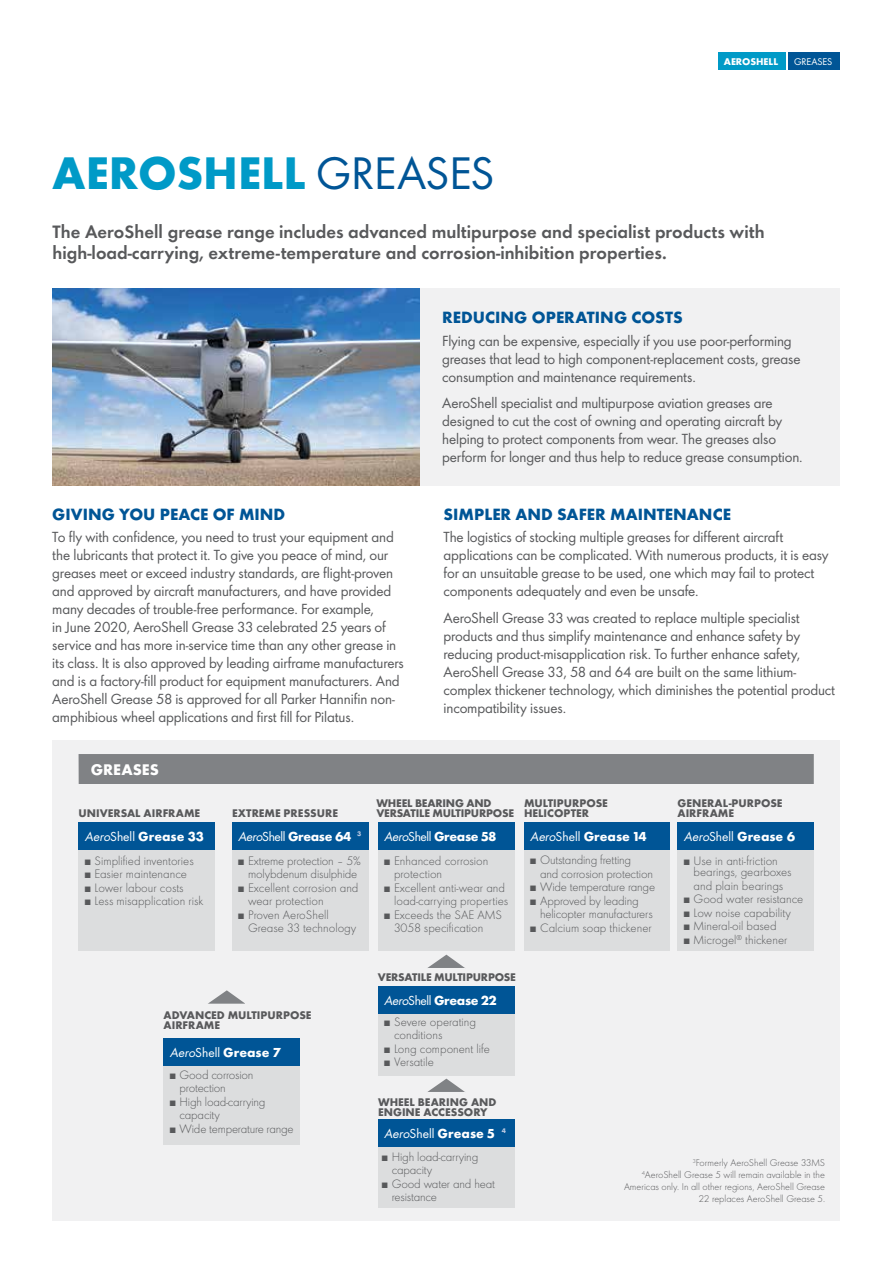
<style>
.page{position:relative;width:893px;height:1263px;background:#fff}
.page>*{position:absolute;margin:0;border:0;box-sizing:border-box;transform-origin:0 0}
.t1{font:700 42px "Shell";color:#009ac7}
.t2{font:800 16.5px/21px "Shell";color:#58595b}
.t3{font:700 15px "Shell";color:#005596}
.t4{font:700 14.1px "Shell";letter-spacing:.005em;color:#fff}
.t5{font:13.5px/18px "Shell";letter-spacing:-.01em;color:#58595b}
.t6{font:700 12px "Shell";color:#fff}
.t7{font:700 12px "Shell";letter-spacing:-.03em;color:#fff}
.t8{font:300 11.25px/13.5px "Shell";letter-spacing:-.005em;color:#58595b}
.t9{font:700 10.2px/9.9px "Shell";color:#58595b}
.t10{font:700 10.2px/9.9px "Shell";letter-spacing:-.02em;color:#58595b}
.t11{font:300 9px/12px "Shell";color:#58595b;text-align:right}
.t12{font:700 9px "Shell";color:#fff}
.t13{font:9px "Shell";color:#fff}
.s1{font-weight:400;color:#005596}
.s2{font-family:"Futura Std";font-weight:400;font-style:italic}
.s3{font-weight:400}
</style>
<div class="page">
<div style="left:52px;top:289px;width:788px;height:197px;background:#f1f1f2"></div>
<div style="left:52px;top:741px;width:788px;height:480px;background:#f1f1f2"></div>
<img style="left:52px;top:289px;width:368px;height:197px">
<div style="left:79px;top:754px;width:735px;height:30px;background:#808285"></div>
<svg style="left:208px;top:990px;width:37px;height:14px"></svg>
<svg style="left:427px;top:955px;width:38px;height:13px"></svg>
<svg style="left:427px;top:1078px;width:38px;height:14px"></svg>
<div style="left:79px;top:849px;width:136px;height:102px;background:#dcddde"></div>
<div style="left:164px;top:1061px;width:136px;height:84px;background:#dcddde"></div>
<div style="left:232px;top:849px;width:136px;height:102px;background:#dcddde"></div>
<div style="left:378px;top:849px;width:136px;height:102px;background:#dcddde"></div>
<div style="left:378px;top:1010px;width:136px;height:65px;background:#dcddde"></div>
<div style="left:524px;top:848px;width:145px;height:103px;background:#dcddde"></div>
<div style="left:677px;top:849px;width:137px;height:102px;background:#dcddde"></div>
<div style="left:79px;top:822px;width:136px;height:27px;background:#005596"></div>
<div style="left:164px;top:1038px;width:136px;height:28px;background:#005596"></div>
<div style="left:232px;top:822px;width:136px;height:27px;background:#005596"></div>
<div style="left:378px;top:1145px;width:136px;height:63px;background:#dcddde"></div>
<div style="left:378px;top:1119px;width:136px;height:27px;background:#005596"></div>
<div style="left:378px;top:822px;width:136px;height:27px;background:#005596"></div>
<div style="left:378px;top:986px;width:136px;height:28px;background:#005596"></div>
<div style="left:524px;top:822px;width:145px;height:27px;background:#005596"></div>
<div style="left:677px;top:822px;width:137px;height:27px;background:#005596"></div>
<div style="left:718px;top:53px;width:68px;height:17px;background:#009ac7"></div>
<div style="left:788px;top:53px;width:52px;height:17px;background:#005596"></div>
<p class="t12" style="left:724px;top:54px;width:56px">AEROSHELL</p>
<p class="t13" style="left:794px;top:54px;width:40px">GREASES</p>
<h1 class="t1" style="left:52px;top:138px;width:444px">AEROSHELL <span class="s1">GREASES</span></h1>
<p class="t2" style="left:53px;top:219px;width:714px">The AeroShell grease range includes advanced multipurpose and specialist products with high-load-carrying, extreme-temperature and corrosion-inhibition properties.</p>
<p class="t3" style="left:52px;top:501px;width:235px">GIVING YOU PEACE OF MIND</p>
<p class="t5" style="left:52px;top:527px;width:353px">To fly with confidence, you need to trust your equipment and the lubricants that protect it. To give you peace of mind, our greases meet or exceed industry standards, are flight-proven and approved by aircraft manufacturers, and have provided many decades of trouble-free performance. For example,<br>in June 2020, AeroShell Grease 33 celebrated 25 years of service and has more in-service time than any other grease in its class. It is also approved by leading airframe manufacturers and is a factory-fill product for equipment manufacturers. And AeroShell Grease 58 is approved for all Parker Hannifin non&shy;amphibious wheel applications and first fill for Pilatus.</p>
<p class="t4" style="left:91px;top:758px;width:70px">GREASES</p>
<p class="t3" style="left:442px;top:305px;width:242px">REDUCING OPERATING COSTS</p>
<p class="t5" style="left:442px;top:331px;width:360px">Flying can be expensive, especially if you use poor-performing greases that lead to high component-replacement costs, grease consumption and maintenance requirements.</p>
<p class="t5" style="left:442px;top:393px;width:362px">AeroShell specialist and multipurpose aviation greases are designed to cut the cost of owning and operating aircraft by helping to protect components from wear. The greases also perform for longer and thus help to reduce grease consumption.</p>
<p class="t3" style="left:444px;top:501px;width:289px">SIMPLER AND SAFER MAINTENANCE</p>
<p class="t5" style="left:444px;top:527px;width:386px">The logistics of stocking multiple greases for different aircraft applications can be complicated. With numerous products, it is easy for an unsuitable grease to be used, one which may fail to protect components adequately and even be unsafe.</p>
<p class="t5" style="left:444px;top:608px;width:393px">AeroShell Grease 33 was created to replace multiple specialist products and thus simplify maintenance and enhance safety by reducing product-misapplication risk. To further enhance safety, AeroShell Grease 33, 58 and 64 are built on the same lithium&shy;complex thickener technology, which diminishes the potential product incompatibility issues.</p>
<p class="t9" style="left:79px;top:807px;width:123px">UNIVERSAL AIRFRAME</p>
<p class="t6" style="left:85px;top:827px;width:121px"><span class="s2">Aero</span><span class="s3">Shell</span> Grease 33</p>
<p class="t8" style="left:85px;top:853px;width:110px">■ Simplified inventories</p>
<p class="t8" style="left:85px;top:867px;width:104px">■ Easier maintenance</p>
<p class="t8" style="left:85px;top:880px;width:100px">■ Lower labour costs</p>
<p class="t8" style="left:85px;top:894px;width:120px">■ Less misapplication risk</p>
<p class="t9" style="left:232px;top:807px;width:107px">EXTREME PRESSURE</p>
<p class="t10" style="left:376px;top:798px;width:139px">WHEEL BEARING AND<br>VERSATILE MULTIPURPOSE</p>
<p class="t9" style="left:524px;top:798px;width:85px">MULTIPURPOSE<br>HELICOPTER</p>
<p class="t9" style="left:677px;top:798px;width:107px">GENERAL-PURPOSE<br>AIRFRAME</p>
<p class="t7" style="left:238px;top:826px;width:125px"><span class="s2">Aero</span><span class="s3">Shell</span> Grease 64 <sup>3</sup></p>
<p class="t7" style="left:384px;top:826px;width:113px"><span class="s2">Aero</span><span class="s3">Shell</span> Grease 58</p>
<p class="t6" style="left:530px;top:826px;width:118px"><span class="s2">Aero</span><span class="s3">Shell</span> Grease 14</p>
<p class="t6" style="left:684px;top:826px;width:113px"><span class="s2">Aero</span><span class="s3">Shell</span> Grease 6</p>
<p class="t8" style="left:238px;top:853px;width:124px;text-align:center">■ Extreme protection – 5% molybdenum disulphide</p>
<p class="t8" style="left:248px;top:880px;width:112px;text-indent:-10px">■ Excellent corrosion and wear protection</p>
<p class="t8" style="left:248px;top:907px;width:110px;text-indent:-10px">■ Proven AeroShell<br>Grease 33 technology</p>
<p class="t8" style="left:394px;top:853px;width:96px;text-indent:-10px">■ Enhanced corrosion protection</p>
<p class="t8" style="left:384px;top:880px;width:125px;text-align:right">■ Excellent anti-wear and load-carrying properties</p>
<p class="t8" style="left:394px;top:907px;width:110px;text-indent:-10px">■ Exceeds the SAE AMS<br>3058 specification</p>
<p class="t8" style="left:540px;top:853px;width:114px;text-indent:-10px">■ Outstanding fretting<br>and corrosion protection</p>
<p class="t8" style="left:530px;top:880px;width:126px">■ Wide temperature range</p>
<p class="t8" style="left:540px;top:893px;width:114px;text-indent:-10px">■ Approved by leading helicopter manufacturers</p>
<p class="t8" style="left:530px;top:920px;width:123px">■ Calcium soap thickener</p>
<p class="t8" style="left:694px;top:855px;width:100px;line-height:11.1px;text-indent:-10px">■ Use in anti-friction bearings, gearboxes</p>
<p class="t8" style="left:694px;top:878px;width:91px">and plain bearings</p>
<p class="t8" style="left:684px;top:892px;width:121px">■ Good water resistance</p>
<p class="t8" style="left:684px;top:905px;width:109px">■ Low noise capability</p>
<p class="t8" style="left:684px;top:919px;width:94px">■ Mineral-oil based</p>
<p class="t8" style="left:684px;top:932px;width:105px">■ Microgel<sup>®</sup> thickener</p>
<p class="t9" style="left:164px;top:1009px;width:149px">ADVANCED MULTIPURPOSE<br>AIRFRAME</p>
<p class="t6" style="left:170px;top:1042px;width:113px"><span class="s2">Aero</span><span class="s3">Shell</span> Grease 7</p>
<p class="t8" style="left:180px;top:1067px;width:75px;text-indent:-10px">■ Good corrosion protection</p>
<p class="t8" style="left:180px;top:1094px;width:87px;text-indent:-10px">■ High load-carrying capacity</p>
<p class="t8" style="left:170px;top:1121px;width:125px">■ Wide temperature range</p>
<p class="t10" style="left:378px;top:972px;width:140px">VERSATILE MULTIPURPOSE</p>
<p class="t7" style="left:384px;top:990px;width:114px"><span class="s2">Aero</span><span class="s3">Shell</span> Grease 22</p>
<p class="t8" style="left:394px;top:1014px;width:84px;text-indent:-10px">■ Severe operating conditions</p>
<p class="t8" style="left:384px;top:1041px;width:107px">■ Long component life</p>
<p class="t8" style="left:384px;top:1055px;width:51px">■ Versatile</p>
<p class="t9" style="left:378px;top:1096px;width:120px">WHEEL BEARING AND<br>ENGINE ACCESSORY</p>
<p class="t8" style="left:392px;top:1149px;width:88px;text-indent:-10px">■ High load-carrying capacity</p>
<p class="t8" style="left:392px;top:1176px;width:105px;text-indent:-10px">■ Good water and heat resistance</p>
<p class="t6" style="left:384px;top:1123px;width:123px"><span class="s2">Aero</span><span class="s3">Shell</span> Grease 5 <sup>4</sup></p>
<p class="t11" style="left:624px;top:1156px;width:203px"><sup>3</sup>Formerly AeroShell Grease 33MS<br><sup>4</sup>AeroShell Grease 5 will remain available in the Americas only. In all other regions, AeroShell Grease 22 replaces AeroShell Grease 5.</p>
</div>
